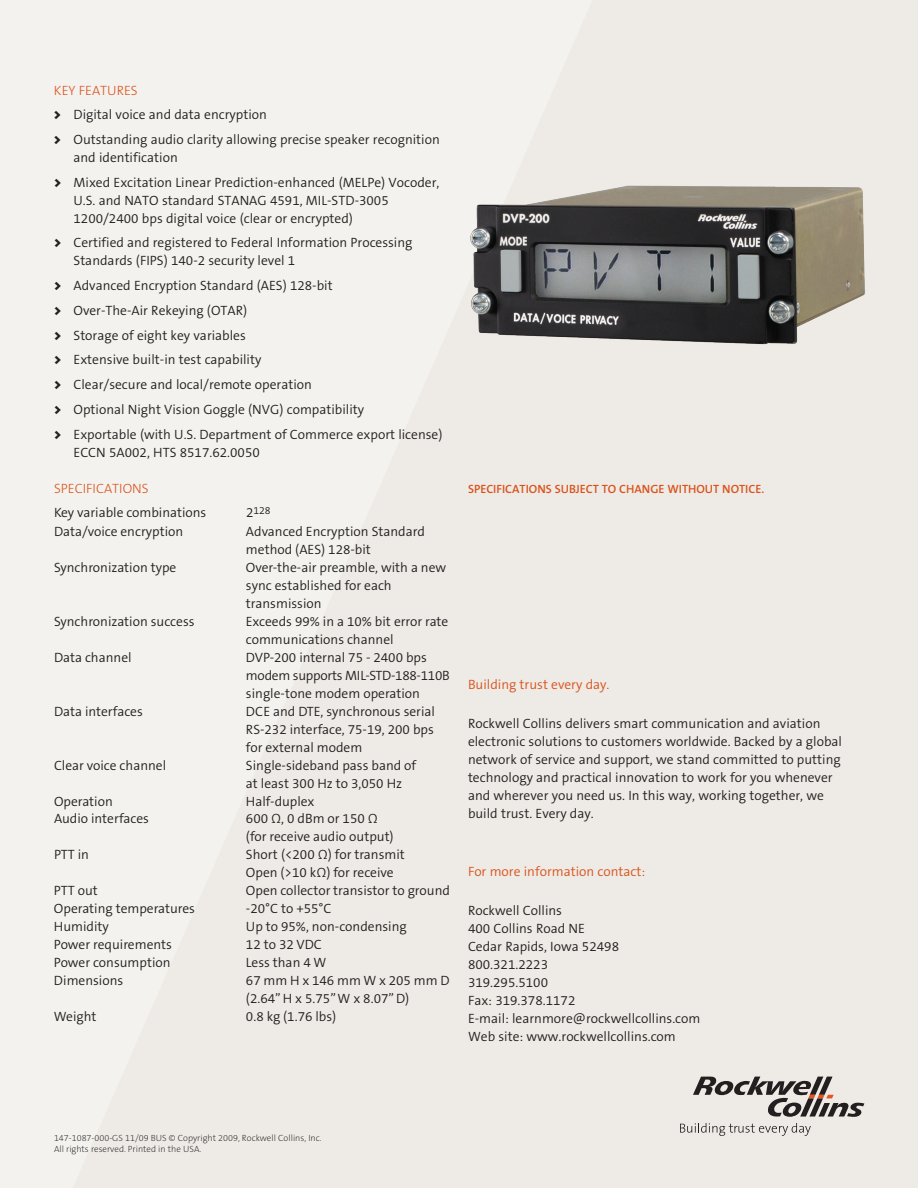
<style>
.page{position:relative;width:918px;height:1188px;background:#eeeae5}
.page>*{position:absolute;margin:0;border:0;box-sizing:border-box;transform-origin:0 0}
.t1{font:300 13.5px/18px "The Sans B4";color:#231f20}
.t2{font:300 13.5px "The Sans B4";color:#d9531c}
.t3{font:300 13.5px "The Sans B3";color:#d9531c}
.t4{font:600 12px "The Sans B6";color:#d9531c}
.t5{font:300 10.5px "The Sans B4";color:#231f20}
.t6{font:200 9px/10.8px "The Sans B2";color:#231f20}
.s1{font-family:"The Sans B9";font-weight:900}
.s2{font-size:13.5px}
</style>
<div class="page">
<svg style="left:680px;top:1123px;width:131px;height:13px"></svg>
<svg style="left:693px;top:1077px;width:171px;height:40px"></svg>
<img style="left:470px;top:185px;width:395px;height:160px">
<p class="t3" style="left:54px;top:83px;width:85px">KEY FEATURES</p>
<p class="t1" style="left:54px;top:103px;width:387px;line-height:24.8px"><span class="s1">&gt;</span> Digital voice and data encryption<br><span class="s1">&gt;</span> Outstanding audio clarity allowing precise speaker recognition</p>
<p class="t1" style="left:54px;top:145px;width:387px;line-height:24.8px;text-indent:19px">and identification<br><span class="s1">&gt;</span> Mixed Excitation Linear Prediction-enhanced (MELPe) Vocoder,</p>
<p class="t1" style="left:74px;top:192px;width:317px">U.S. and NATO standard STANAG 4591, MIL-STD-3005<br>1200/2400 bps digital voice (clear or encrypted)</p>
<p class="t1" style="left:74px;top:234px;width:340px;text-indent:-20px"><span class="s1">&gt;</span> Certified and registered to Federal Information Processing<br>Standards (FIPS) 140-2 security level 1</p>
<p class="t1" style="left:54px;top:274px;width:390px;line-height:24.8px"><span class="s1">&gt;</span> Advanced Encryption Standard (AES) 128-bit<br><span class="s1">&gt;</span> Over-The-Air Rekeying (OTAR)<br><span class="s1">&gt;</span> Storage of eight key variables<br><span class="s1">&gt;</span> Extensive built-in test capability<br><span class="s1">&gt;</span> Clear/secure and local/remote operation<br><span class="s1">&gt;</span> Optional Night Vision Goggle (NVG) compatibility<br><span class="s1">&gt;</span> Exportable (with U.S. Department of Commerce export license)</p>
<p class="t1" style="left:74px;top:444px;width:188px">ECCN 5A002, HTS 8517.62.0050</p>
<p class="t3" style="left:54px;top:481px;width:96px">SPECIFICATIONS</p>
<p class="t1" style="left:54px;top:504px;width:154px">Key variable combinations</p>
<p class="t5" style="left:246px;top:505px;width:26px"><span class="s2">2</span>128</p>
<p class="t1" style="left:54px;top:522px;width:131px">Data/voice encryption</p>
<p class="t1" style="left:246px;top:522px;width:180px">Advanced Encryption Standard method (AES) 128-bit</p>
<p class="t1" style="left:54px;top:558px;width:124px">Synchronization type</p>
<p class="t1" style="left:246px;top:558px;width:202px">Over-the-air preamble, with a new sync established for each transmission</p>
<p class="t1" style="left:54px;top:612px;width:142px">Synchronization success</p>
<p class="t1" style="left:246px;top:612px;width:204px">Exceeds 99% in a 10% bit error rate communications channel</p>
<p class="t1" style="left:54px;top:648px;width:79px">Data channel</p>
<p class="t1" style="left:246px;top:648px;width:205px">DVP-200 internal 75 - 2400 bps modem supports MIL-STD-188-110B single-tone modem operation</p>
<p class="t1" style="left:54px;top:702px;width:90px">Data interfaces</p>
<p class="t1" style="left:246px;top:702px;width:191px;text-align:justify">DCE and DTE, synchronous serial RS-232 interface, 75-19, 200 bps for external modem</p>
<p class="t1" style="left:54px;top:756px;width:114px">Clear voice channel</p>
<p class="t1" style="left:246px;top:756px;width:172px">Single-sideband pass band of at least 300 Hz to 3,050 Hz</p>
<p class="t1" style="left:54px;top:792px;width:60px">Operation</p>
<p class="t1" style="left:246px;top:792px;width:70px">Half-duplex</p>
<p class="t1" style="left:54px;top:810px;width:97px">Audio interfaces</p>
<p class="t1" style="left:246px;top:810px;width:149px">600 Ω, 0 dBm or 150 Ω (for receive audio output)</p>
<p class="t1" style="left:54px;top:846px;width:37px">PTT in</p>
<p class="t1" style="left:246px;top:846px;width:160px">Short (&lt;200 Ω) for transmit<br>Open (&gt;10 kΩ) for receive</p>
<p class="t1" style="left:54px;top:882px;width:45px">PTT out</p>
<p class="t1" style="left:246px;top:882px;width:206px">Open collector transistor to ground</p>
<p class="t1" style="left:54px;top:900px;width:143px">Operating temperatures</p>
<p class="t1" style="left:246px;top:900px;width:87px">-20°C to +55°C</p>
<p class="t1" style="left:54px;top:918px;width:57px">Humidity</p>
<p class="t1" style="left:246px;top:918px;width:162px">Up to 95%, non-condensing</p>
<p class="t1" style="left:54px;top:936px;width:119px">Power requirements</p>
<p class="t1" style="left:246px;top:936px;width:77px">12 to 32 VDC</p>
<p class="t1" style="left:54px;top:954px;width:118px">Power consumption</p>
<p class="t1" style="left:246px;top:954px;width:82px">Less than 4 W</p>
<p class="t1" style="left:54px;top:972px;width:71px">Dimensions</p>
<p class="t1" style="left:246px;top:972px;width:205px">67 mm H x 146 mm W x 205 mm D (2.64” H x 5.75” W x 8.07” D)</p>
<p class="t1" style="left:54px;top:1008px;width:44px">Weight</p>
<p class="t1" style="left:246px;top:1008px;width:92px">0.8 kg (1.76 lbs)</p>
<p class="t4" style="left:468px;top:483px;width:298px">SPECIFICATIONS SUBJECT TO CHANGE WITHOUT NOTICE.</p>
<p class="t2" style="left:468px;top:677px;width:143px">Building trust every day.</p>
<p class="t1" style="left:468px;top:715px;width:376px">Rockwell Collins delivers smart communication and aviation electronic solutions to customers worldwide. Backed by a global network of service and support, we stand committed to putting technology and practical innovation to work for you whenever and wherever you need us. In this way, working together, we build trust. Every day.</p>
<p class="t2" style="left:468px;top:864px;width:179px">For more information contact:</p>
<p class="t1" style="left:468px;top:902px;width:234px">Rockwell Collins<br>400 Collins Road NE<br>Cedar Rapids, Iowa 52498<br>800.321.2223<br>319.295.5100<br>Fax: 319.378.1172<br>E-mail: learnmore@rockwellcollins.com<br>Web site: www.rockwellcollins.com</p>
<p class="t6" style="left:54px;top:1133px;width:269px">147-1087-000-GS 11/09 BUS © Copyright 2009, Rockwell Collins, Inc.<br>All rights reserved. Printed in the USA.</p>
</div>
